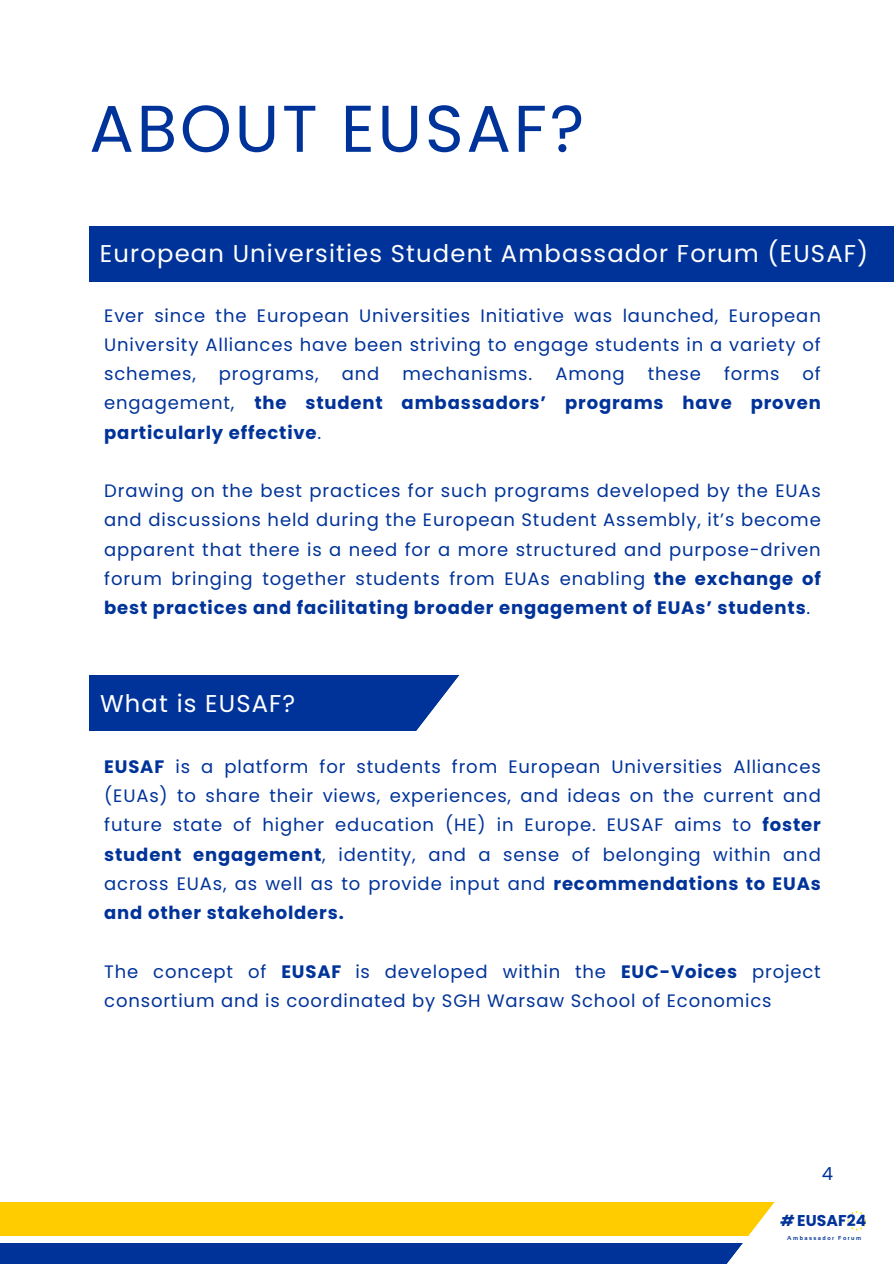
<style>
.page{position:relative;width:894px;height:1264px;background:#fff}
.page>*{position:absolute;margin:0;border:0;box-sizing:border-box;transform-origin:0 0}
.t1{font:66px "Poppins";letter-spacing:.04em;color:#039}
.t2{font:24.3px "Poppins";letter-spacing:.045em;color:#fff}
.t3{font:24.3px "Poppins";letter-spacing:-.17em;color:#fff}
.t4{font:18px/29.2px "Poppins";letter-spacing:.045em;color:#039;text-align:justify}
.t5{font:700 18px/29.2px "Poppins";letter-spacing:.045em;color:#039;text-align:justify}
.t6{font:700 15.6px "Poppins";letter-spacing:.005em;color:#039}
.t7{font:700 5.85px "Sansation";letter-spacing:.25em;color:#039}
.s1{font-weight:400}
.s2{font-weight:700}
.s3{font-style:italic;font-size:15.15px}
</style>
<div class="page">
<div style="left:89px;top:226px;width:804px;height:56px;background:#039"></div>
<div style="left:0;top:1201px;width:893px;height:34px;background:#fc0"></div>
<div style="left:0;top:1242px;width:893px;height:21px;background:#039"></div>
<svg style="left:724px;top:1201px;width:169px;height:62px"></svg>
<div style="left:89px;top:674px;width:374px;height:56px;background:#039"></div>
<svg style="left:411px;top:674px;width:52px;height:57px"></svg>
<h1 class="t1" style="left:89px;top:82px;width:496px">ABOUT EUSAF?</h1>
<h2 class="t2" style="left:100px;top:236px;width:769px">European Universities Student Ambassador Forum (EUSAF)</h2>
<p class="t4" style="left:104px;top:301px;width:718px">Ever since the European Universities Initiative was launched, European University Alliances have been striving to engage students in a variety of schemes,</p>
<p class="t5" style="left:104px;top:359px;width:718px;text-indent:698px"><span class="s1">of engagement,</span> the student ambassadors’ programs have proven particularly effective<span class="s1">.</span></p>
<p class="t4" style="left:104px;top:476px;width:718px">Drawing on the best practices for such programs developed by the EUAs and discussions held during the European Student Assembly, it’s become apparent that there is a need for a more structured and purpose-driven forum bringing together students from EUAs enabling <span class="s2">the exchange of best practices and facilitating broader engagement of EUAs’ students</span>.</p>
<p class="t4" style="left:219px;top:359px;width:101px">programs,</p>
<p class="t4" style="left:342px;top:359px;width:39px">and</p>
<p class="t4" style="left:402px;top:359px;width:131px">mechanisms.</p>
<p class="t4" style="left:555px;top:359px;width:71px">Among</p>
<p class="t4" style="left:647px;top:359px;width:55px">these</p>
<p class="t4" style="left:723px;top:359px;width:57px">forms</p>
<h2 class="t3" style="left:100px;top:687px;width:201px">WWhhaatt iiss EEUUSSAAFF??</h2>
<p class="t4" style="left:104px;top:751px;width:718px"><span class="s2">EUSAF</span> is a platform for students from European Universities Alliances (EUAs) to share their views, experiences, and ideas on the current and future state of higher education (HE) in Europe. EUSAF aims to <span class="s2">foster student engagement</span>, identity, and a sense of belonging within and across EUAs, as well as to provide input and <span class="s2">recommendations to EUAs and other stakeholders.</span></p>
<p class="t4" style="left:104px;top:956px;width:717px">The concept of <span class="s2">EUSAF</span> is developed within the <span class="s2">EUC-Voices</span> project consortium and is coordinated by SGH Warsaw School of Economics</p>
<p class="t4" style="left:821px;top:1158px;width:13px">4</p>
<p class="t6" style="left:780px;top:1209px;width:87px"><span class="s3">#</span> EUSAF24</p>
<p class="t7" style="left:787px;top:1234px;width:75px">Ambassador Forum</p>
</div>
